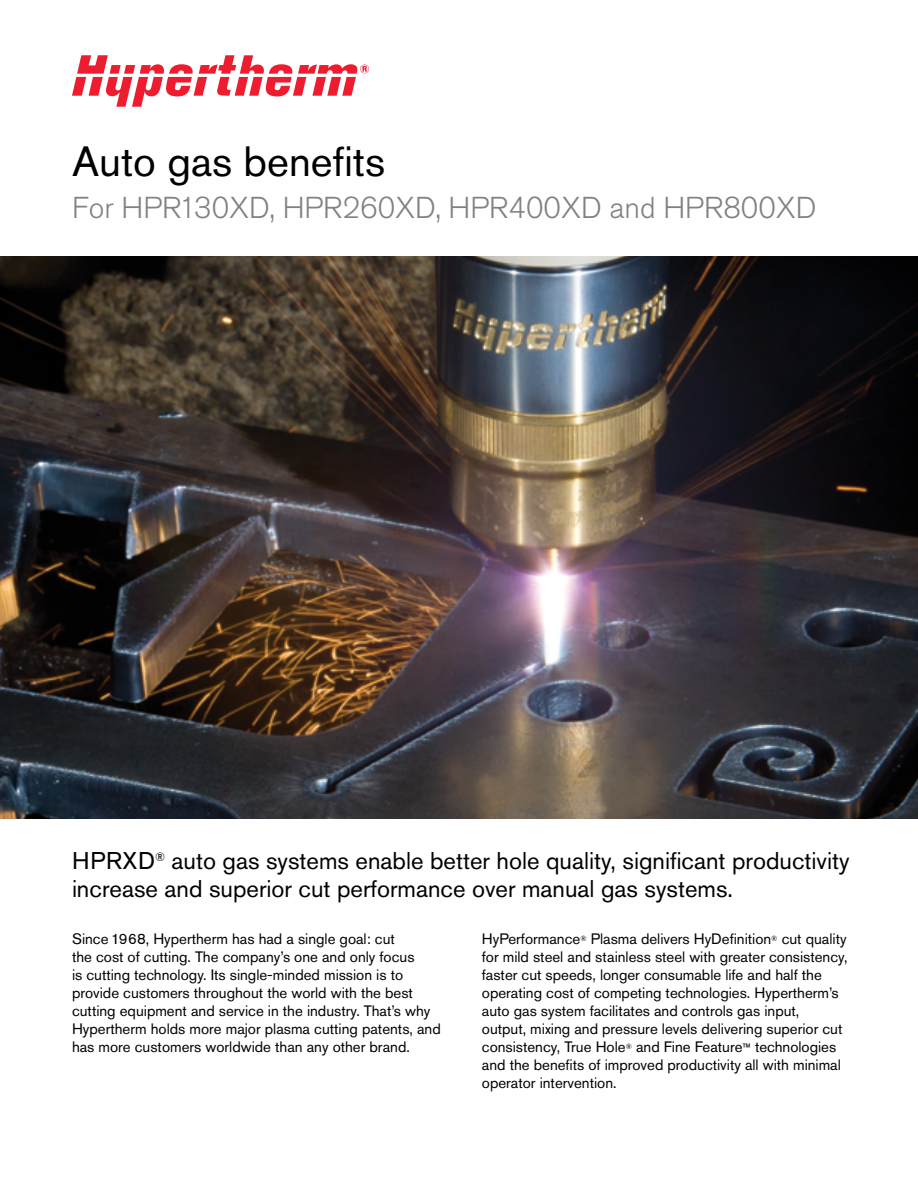
<style>
.page{position:relative;width:918px;height:1188px;background:#fff}
.page>*{position:absolute;margin:0;border:0;box-sizing:border-box;transform-origin:0 0}
.Cover_title_Prod_-_2{font:42px "Akzidenz Grotesk Pro";color:#000}
.Cover_subtitle_Prod{font:300 30px "Akzidenz Grotesk Pro";color:#808285}
.Cover_text_head_-_16{font:24px/28.5px "Akzidenz Grotesk Pro";color:#000}
.Text{font:15px/18px "Akzidenz Grotesk Pro";color:#000}
.s1{font-size:12px}
</style>
<div class="page">
<svg style="left:72px;top:55px;width:297px;height:52px"></svg>
<img style="left:0;top:256px;width:918px;height:563px">
<p class="Cover_title_Prod_-_2" style="left:72px;top:134px;width:315px">Auto gas benefits</p>
<p class="Cover_subtitle_Prod" style="left:72px;top:188px;width:746px">For HPR130XD, HPR260XD, HPR400XD and HPR800XD</p>
<p class="Cover_text_head_-_16" style="left:72px;top:846px;width:779px">HPRXD<sup>®</sup> auto gas systems enable better hole quality, significant productivity increase and superior cut performance over manual gas systems.</p>
<p class="Text" style="left:72px;top:929px;width:370px">Since 1968, Hypertherm has had a single goal: cut<br>the cost of cutting. The company’s one and only focus<br>is cutting technology. Its single-minded mission is to provide customers throughout the world with the best cutting equipment and service in the industry. That’s why Hypertherm holds more major plasma cutting patents, and has more customers worldwide than any other brand.</p>
<p class="Text" style="left:482px;top:929px;width:367px">HyPerformance<sup>®</sup> Plasma delivers HyDefinition<sup>®</sup> cut quality for mild steel and stainless steel with greater consistency, faster cut speeds, longer consumable life and half the operating cost of competing technologies. Hypertherm’s auto gas system facilitates and controls gas input,<br>output, mixing and pressure levels delivering superior cut consistency, True Hole<sup>®</sup> and Fine Feature<span class="s1">™</span> technologies and the benefits of improved productivity all with minimal operator intervention.</p>
</div>
